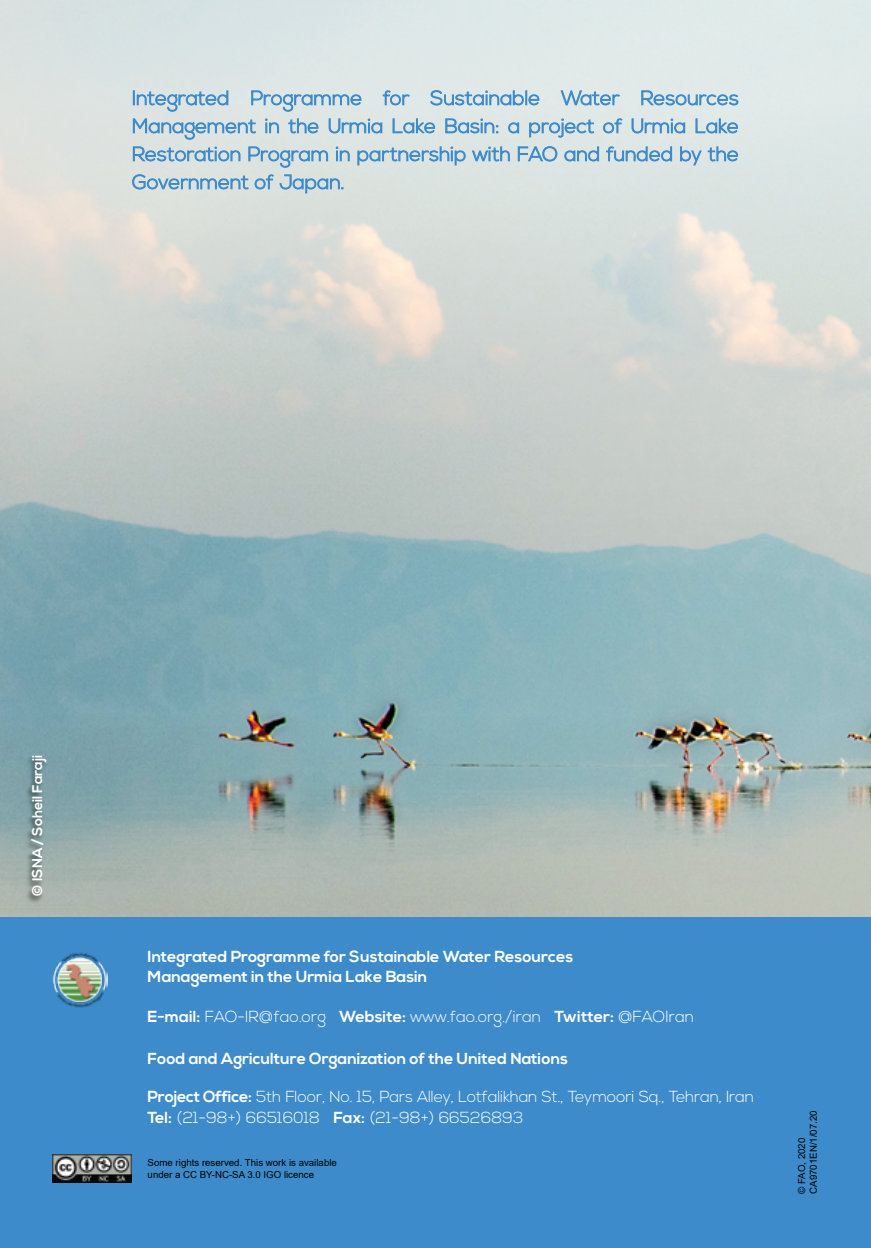
<style>
.page{position:relative;width:871px;height:1248px;background:#fff}
.page>*{position:absolute;margin:0;border:0;box-sizing:border-box;transform-origin:0 0}
.t1{font:300 16px/21px "Nexa";letter-spacing:-.005em;color:#fff}
.t2{font:700 16px/19.2px "Nexa";color:#fff}
.t3{font:700 14px "Nexa";color:#fff}
.t4{font:9.6px/11.6px "Arial";color:#000}
.s1{font-weight:700}
</style>
<div class="page">
<img style="left:0;top:553px;width:870px;height:364px">
<hr style="left:870px;top:917px;width:1px;height:330px;background:#3d8bca">
<div style="left:0;top:917px;width:870px;height:330px;background:#3d8bca"></div>
<svg style="left:0;top:0;width:870px;height:553px"></svg>
<img style="left:52px;top:952px;width:56px;height:55px">
<svg style="left:133px;top:90px;width:95px;height:22px"></svg>
<svg style="left:251px;top:90px;width:110px;height:22px"></svg>
<svg style="left:382px;top:90px;width:27px;height:15px"></svg>
<svg style="left:430px;top:90px;width:109px;height:15px"></svg>
<svg style="left:560px;top:90px;width:59px;height:15px"></svg>
<svg style="left:641px;top:90px;width:97px;height:15px"></svg>
<svg style="left:133px;top:118px;width:123px;height:22px"></svg>
<svg style="left:265px;top:119px;width:14px;height:14px"></svg>
<svg style="left:288px;top:118px;width:30px;height:15px"></svg>
<svg style="left:328px;top:118px;width:54px;height:17px"></svg>
<svg style="left:392px;top:118px;width:43px;height:15px"></svg>
<svg style="left:445px;top:118px;width:53px;height:15px"></svg>
<svg style="left:508px;top:122px;width:11px;height:11px"></svg>
<svg style="left:529px;top:118px;width:65px;height:20px"></svg>
<svg style="left:603px;top:118px;width:19px;height:15px"></svg>
<svg style="left:631px;top:118px;width:54px;height:17px"></svg>
<svg style="left:695px;top:118px;width:42px;height:15px"></svg>
<svg style="left:133px;top:146px;width:107px;height:15px"></svg>
<svg style="left:248px;top:146px;width:80px;height:22px"></svg>
<svg style="left:335px;top:147px;width:14px;height:14px"></svg>
<svg style="left:357px;top:146px;width:108px;height:19px"></svg>
<svg style="left:472px;top:146px;width:37px;height:15px"></svg>
<svg style="left:517px;top:146px;width:40px;height:15px"></svg>
<svg style="left:564px;top:146px;width:35px;height:15px"></svg>
<svg style="left:606px;top:146px;width:66px;height:15px"></svg>
<svg style="left:679px;top:146px;width:22px;height:19px"></svg>
<svg style="left:707px;top:146px;width:30px;height:15px"></svg>
<svg style="left:132px;top:174px;width:211px;height:19px"></svg>
<img style="left:22px;top:748px;width:34px;height:159px">
<img style="left:52px;top:1154px;width:79px;height:28px">
<p class="t3" style="left:29px;top:897px;width:144px;rotate:-90deg">© ISNA / Soheil Faraji</p>
<p class="t2" style="left:148px;top:947px;width:427px">Integrated Programme for Sustainable Water Resources<br>Management in the Urmia Lake Basin</p>
<p class="t1" style="left:148px;top:1006px;width:547px"><span class="s1">E-mail:</span> FAO-IR@fao.org <span class="s1">Website:</span> www.fao.org./iran <span class="s1">Twitter:</span> @FAOIran</p>
<p class="t2" style="left:148px;top:1049px;width:422px">Food and Agriculture Organization of the United Nations</p>
<p class="t1" style="left:148px;top:1086px;width:607px"><span class="s1">Project Office:</span> 5th Floor, No. 15, Pars Alley, Lotfalikhan St., Teymoori Sq., Tehran, Iran<br><span class="s1">Tel:</span> (21-98+) 66516018 <span class="s1">Fax:</span> (21-98+) 66526893</p>
<p class="t4" style="left:148px;top:1157px;width:191px">Some rights reserved. This work is available under a CC BY-NC-SA 3.0 IGO licence</p>
<p class="t4" style="left:795px;top:1193px;width:85px;rotate:-90deg">© FAO, 2020<br>CA9701EN/1/07.20</p>
</div>
